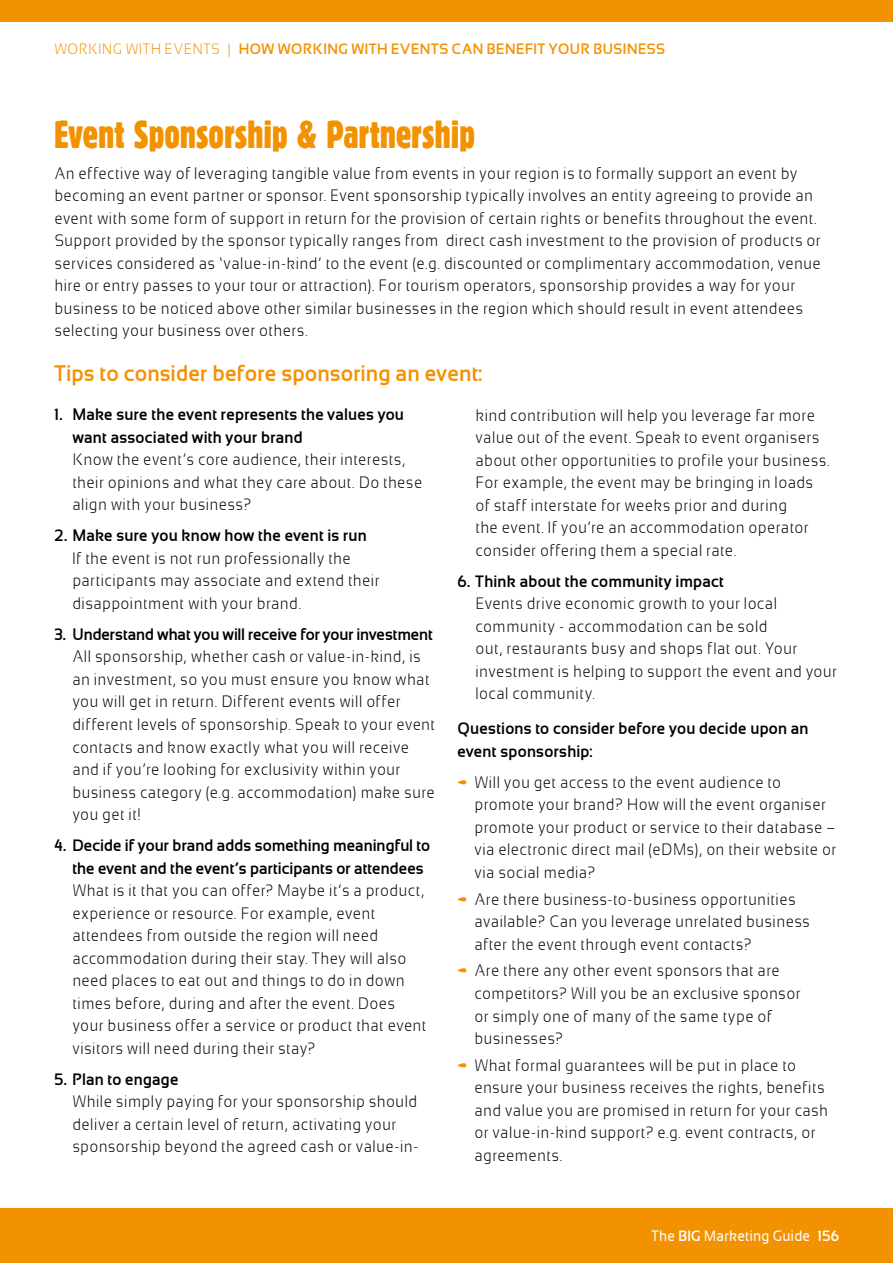
<style>
.page{position:relative;width:893px;height:1263px;background:#fff}
.page>*{position:absolute;margin:0;border:0;box-sizing:border-box;transform-origin:0 0}
.t1{font:37.5px "Alive";letter-spacing:-.005em;color:#f39200}
.t2{font:700 22.5px "Sansation";color:#f39200}
.t3{font:300 16.5px/22.5px "Sansation";letter-spacing:.005em;color:#000}
.t4{font:700 16.5px/22.5px "Sansation";color:#000}
.t5{font:700 15px "Sansation";letter-spacing:.02em;color:#f39200}
.t6{font:15px "Sansation";color:#fff}
.s1{font-weight:300}
.s2{color:#f39200}
.s3{font-weight:700}
</style>
<div class="page">
<div style="left:0;top:1209px;width:893px;height:54px;background:#f39200"></div>
<div style="left:0;top:0;width:893px;height:21px;background:#f39200"></div>
<p class="t5" style="left:54px;top:40px;width:613px"><span class="s1">WORKING WITH EVENTS |</span> HOW WORKING WITH EVENTS CAN BENEFIT YOUR BUSINESS</p>
<h1 class="t1" style="left:54px;top:111px;width:423px">Event Sponsorship &amp; Partnership</h1>
<p class="t3" style="left:54px;top:162px;width:768px">An effective way of leveraging tangible value from events in your region is to formally support an event by becoming an event partner or sponsor. Event sponsorship typically involves an entity agreeing to provide an event with some form of support in return for the provision of certain rights or benefits throughout the event.<br>Support provided by the sponsor typically ranges from direct cash investment to the provision of products or services considered as ‘value-in-kind’ to the event (e.g. discounted or complimentary accommodation, venue hire or entry passes to your tour or attraction). For tourism operators, sponsorship provides a way for your business to be noticed above other similar businesses in the region which should result in event attendees selecting your business over others.</p>
<h2 class="t2" style="left:54px;top:360px;width:430px">Tips to consider before sponsoring an event:</h2>
<p class="t4" style="left:72px;top:403px;width:333px;text-indent:-18px">1. Make sure the event represents the values you want associated with your brand</p>
<p class="t3" style="left:72px;top:448px;width:352px">Know the event’s core audience, their interests, their opinions and what they care about. Do these align with your business?</p>
<p class="t4" style="left:54px;top:524px;width:314px">2. Make sure you know how the event is run</p>
<p class="t3" style="left:72px;top:547px;width:309px">If the event is not run professionally the participants may associate and extend their disappointment with your brand.</p>
<p class="t4" style="left:54px;top:623px;width:380px">3. Understand what you will receive for your investment</p>
<p class="t3" style="left:72px;top:645px;width:365px">All sponsorship, whether cash or value-in-kind, is an investment, so you must ensure you know what you will get in return. Different events will offer different levels of sponsorship. Speak to your event contacts and know exactly what you will receive and if you’re looking for exclusivity within your business category (e.g. accommodation) make sure you get it!</p>
<p class="t4" style="left:72px;top:834px;width:360px;text-indent:-18px">4. Decide if your brand adds something meaningful to the event and the event’s participants or attendees</p>
<p class="t3" style="left:72px;top:879px;width:356px">What is it that you can offer? Maybe it’s a product, experience or resource. For example, event attendees from outside the region will need accommodation during their stay. They will also need places to eat out and things to do in down times before, during and after the event. Does your business offer a service or product that event visitors will need during their stay?</p>
<p class="t4" style="left:54px;top:1067px;width:126px">5. Plan to engage</p>
<p class="t3" style="left:72px;top:1090px;width:348px">While simply paying for your sponsorship should deliver a certain level of return, activating your sponsorship beyond the agreed cash or value-in-</p>
<p class="t3" style="left:475px;top:404px;width:356px">kind contribution will help you leverage far more value out of the event. Speak to event organisers about other opportunities to profile your business.<br>For example, the event may be bringing in loads of staff interstate for weeks prior and during<br>the event. If you’re an accommodation operator consider offering them a special rate.</p>
<p class="t4" style="left:457px;top:569px;width:268px">6. Think about the community impact</p>
<p class="t3" style="left:475px;top:592px;width:363px">Events drive economic growth to your local community - accommodation can be sold<br>out, restaurants busy and shops flat out. Your investment is helping to support the event and your local community.</p>
<p class="t4" style="left:457px;top:717px;width:353px">Questions to consider before you decide upon an event sponsorship:</p>
<p class="t3" style="left:474px;top:771px;width:364px;text-indent:-17px"><span class="s2">•</span> Will you get access to the event audience to promote your brand? How will the event organiser promote your product or service to their database – via electronic direct mail (eDMs), on their website or via social media?</p>
<p class="t3" style="left:474px;top:888px;width:337px;text-indent:-17px"><span class="s2">•</span> Are there business-to-business opportunities available? Can you leverage unrelated business after the event through event contacts?</p>
<p class="t3" style="left:474px;top:959px;width:328px;text-indent:-17px"><span class="s2">•</span> Are there any other event sponsors that are competitors? Will you be an exclusive sponsor or simply one of many of the same type of businesses?</p>
<p class="t3" style="left:474px;top:1054px;width:355px;text-indent:-17px"><span class="s2">•</span> What formal guarantees will be put in place to ensure your business receives the rights, benefits and value you are promised in return for your cash or value-in-kind support? e.g. event contracts, or agreements.</p>
<p class="t6" style="left:651px;top:1227px;width:189px">The <span class="s3">BIG</span> Marketing Guide <span class="s3">156</span></p>
</div>
